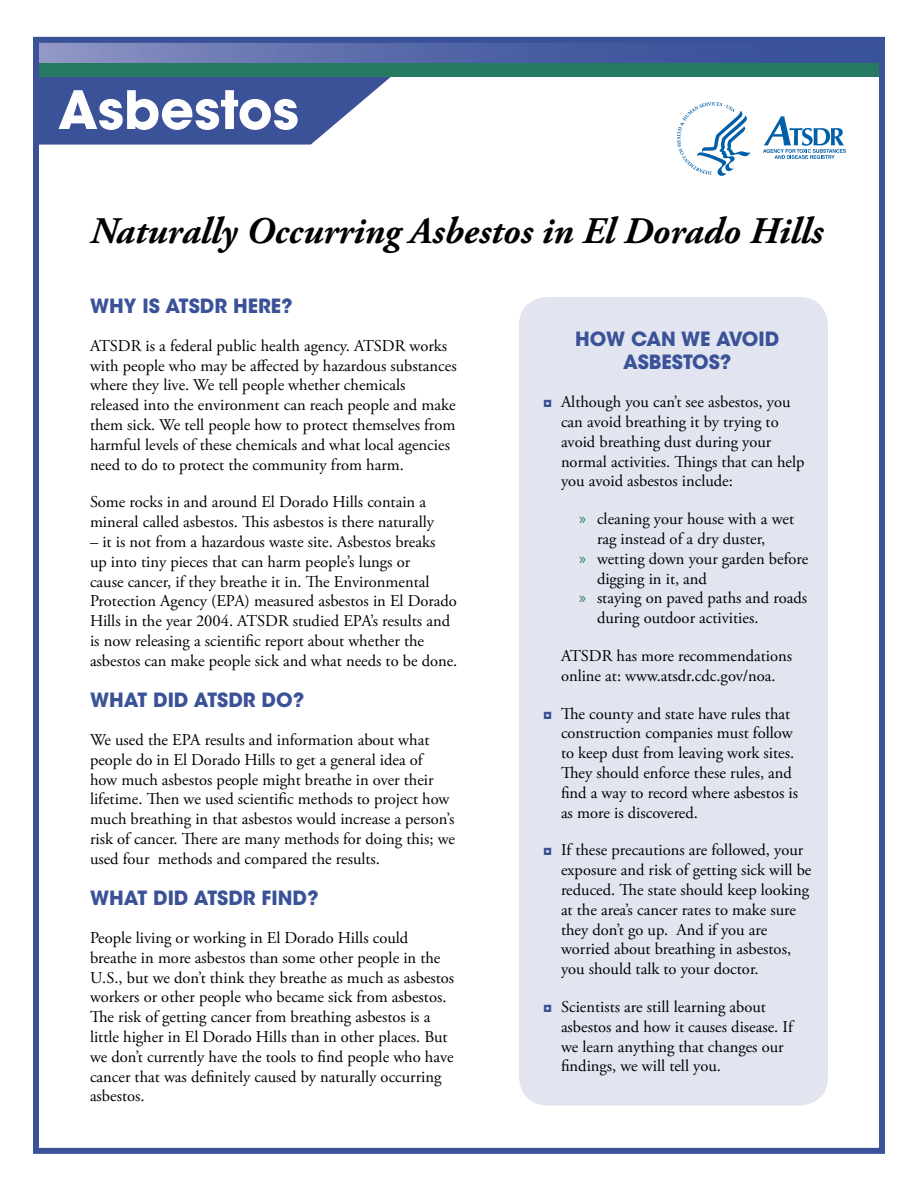
<style>
.page{position:relative;width:918px;height:1188px;background:#fff}
.page>*{position:absolute;margin:0;border:0;box-sizing:border-box;transform-origin:0 0}
.t1{font:700 52.5px "ITC Avant Garde Std";color:#fff}
.t2{font:italic 700 37.5px "Adobe Garamond Pro";color:#000}
.t3{font:700 19.5px/23.4px "ITC Avant Garde Std";color:#3b5299;text-align:center}
.P1{font:16.5px/19.8px "Adobe Garamond Pro";color:#000}
.B1{font:16.5px/19.8px "Adobe Garamond Pro";color:#000}
.B2{font:16.5px/19.8px "Adobe Garamond Pro";color:#000}
.s1{font-family:"Arial";font-size:15px;color:#3b5299}
.s2{font-family:"Myriad Pro";color:#267a61}
</style>
<div class="page">
<div style="left:519px;top:297px;width:309px;height:809px;background:#e2e5f0;border-radius:28px"></div>
<svg style="left:40px;top:76px;width:357px;height:69px;background:#5469a5"></svg>
<div style="left:36px;top:39px;width:846px;height:36px;background:linear-gradient(to right,#858ebf,#2b4593)"></div>
<svg style="left:677px;top:102px;width:74px;height:74px"></svg>
<svg style="left:763px;top:116px;width:83px;height:43px"></svg>
<div style="left:36px;top:63px;width:846px;height:13px;background:#267a61"></div>
<div style="left:33px;top:37px;width:852px;height:1117px;border:6px solid #3b5299"></div>
<h1 class="t1" style="left:58px;top:76px;width:242px">ASBESTOS</h1>
<p class="t2" style="left:90px;top:210px;width:734px">Naturally Occurring Asbestos in El Dorado Hills</p>
<h1 class="t3" style="left:90px;top:294px;width:204px">WHY IS ATSDR HERE?</h1>
<p class="P1" style="left:90px;top:336px;width:368px">ATSDR is a federal public health agency. ATSDR works with people who may be affected by hazardous substances where they live. We tell people whether chemicals released into the environment can reach people and make them sick. We tell people how to protect themselves from harmful levels of these chemicals and what local agencies need to do to protect the community from harm.</p>
<p class="P1" style="left:90px;top:493px;width:346px">Some rocks in and around El Dorado Hills contain a mineral called asbestos. This asbestos is there naturally</p>
<p class="P1" style="left:90px;top:532px;width:369px">– it is not from a hazardous waste site. Asbestos breaks<br>up into tiny pieces that can harm people’s lungs or<br>cause cancer, if they breathe it in. The Environmental Protection Agency (EPA) measured asbestos in El Dorado Hills in the year 2004. ATSDR studied EPA’s results and is now releasing a scientific report about whether the asbestos can make people sick and what needs to be done.</p>
<h1 class="t3" style="left:90px;top:688px;width:216px">WHAT DID ATSDR DO?</h1>
<p class="P1" style="left:90px;top:730px;width:367px">We used the EPA results and information about what people do in El Dorado Hills to get a general idea of<br>how much asbestos people might breathe in over their lifetime. Then we used scientific methods to project how much breathing in that asbestos would increase a person’s risk of cancer. There are many methods for doing this; we used four methods and compared the results.</p>
<h1 class="t3" style="left:90px;top:886px;width:230px">WHAT DID ATSDR FIND?</h1>
<p class="P1" style="left:90px;top:928px;width:366px">People living or working in El Dorado Hills could breathe in more asbestos than some other people in the U.S., but we don’t think they breathe as much as asbestos workers or other people who became sick from asbestos.<br>The risk of getting cancer from breathing asbestos is a little higher in El Dorado Hills than in other places. But we don’t currently have the tools to find people who have cancer that was definitely caused by naturally occurring asbestos.</p>
<h1 class="t3" style="left:575px;top:327px;width:204px">HOW CAN WE AVOID<br>ASBESTOS?</h1>
<p class="B1" style="left:561px;top:393px;width:245px;text-indent:-18px"><span class="s1">◘</span> Although you can’t see asbestos, you can avoid breathing it by trying to avoid breathing dust during your normal activities. Things that can help you avoid asbestos include:</p>
<p class="B2" style="left:597px;top:510px;width:199px;text-indent:-18px"><span class="s2">»</span> cleaning your house with a wet rag instead of a dry duster,</p>
<p class="B2" style="left:597px;top:549px;width:213px;text-indent:-18px"><span class="s2">»</span> wetting down your garden before digging in it, and</p>
<p class="B2" style="left:597px;top:589px;width:212px;text-indent:-18px"><span class="s2">»</span> staying on paved paths and roads during outdoor activities.</p>
<p class="P1" style="left:561px;top:646px;width:233px">ATSDR has more recommendations online at: www.atsdr.cdc.gov/noa.</p>
<p class="B1" style="left:561px;top:704px;width:239px;text-indent:-18px"><span class="s1">◘</span> The county and state have rules that construction companies must follow to keep dust from leaving work sites.<br>They should enforce these rules, and find a way to record where asbestos is as more is discovered.</p>
<p class="B1" style="left:561px;top:841px;width:252px;text-indent:-18px"><span class="s1">◘</span> If these precautions are followed, your exposure and risk of getting sick will be reduced. The state should keep looking at the area’s cancer rates to make sure they don’t go up. And if you are worried about breathing in asbestos, you should talk to your doctor.</p>
<p class="B1" style="left:561px;top:997px;width:233px;text-indent:-18px"><span class="s1">◘</span> Scientists are still learning about asbestos and how it causes disease. If we learn anything that changes our findings, we will tell you.</p>
</div>
